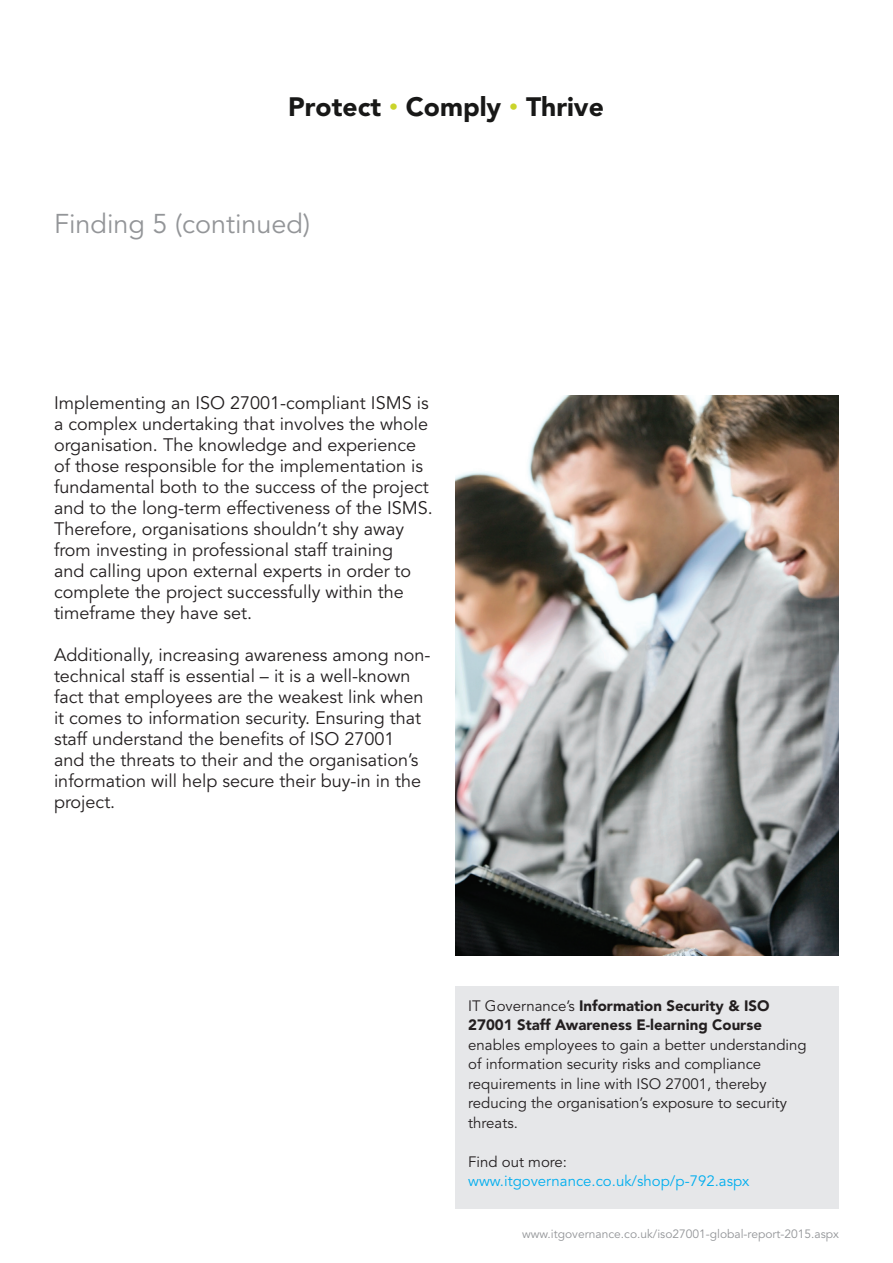
<style>
.page{position:relative;width:893px;height:1263px;background:#fff}
.page>*{position:absolute;margin:0;border:0;box-sizing:border-box;transform-origin:0 0}
.t1{font:27px "Avenir LT Std";color:#939598}
.t2{font:900 26.4px "Avenir LT Std";color:#181817}
.t3{font:18px/21px "Avenir LT Std";color:#231f20}
.t4{font:15px/19.5px "Avenir LT Std";color:#231f20}
.t5{font:900 15px/19.5px "Avenir LT Std";color:#231f20}
.t6{font:15px "Avenir LT Std";color:#00aeef}
.t7{font:12px "Avenir LT Std";color:#939598}
.s1{font-size:18px;color:#cad42b}
.s2{font-weight:400}
</style>
<div class="page">
<img style="left:455px;top:395px;width:384px;height:560px">
<div style="left:455px;top:987px;width:384px;height:222px;background:#e6e7e9"></div>
<h2 class="t2" style="left:288px;top:90px;width:317px">Protect <span class="s1">•</span> Comply <span class="s1">•</span> Thrive</h2>
<h1 class="t1" style="left:54px;top:208px;width:258px">Finding 5 (continued)</h1>
<p class="t3" style="left:54px;top:393px;width:380px">Implementing an ISO 27001-compliant ISMS is a complex undertaking that involves the whole organisation. The knowledge and experience of those responsible for the implementation is fundamental both to the success of the project and to the long-term effectiveness of the ISMS.<br>Therefore, organisations shouldn’t shy away from investing in professional staff training<br>and calling upon external experts in order to complete the project successfully within the timeframe they have set.</p>
<p class="t3" style="left:54px;top:645px;width:378px">Additionally, increasing awareness among non&shy;technical staff is essential – it is a well-known fact that employees are the weakest link when it comes to information security. Ensuring that staff understand the benefits of ISO 27001<br>and the threats to their and the organisation’s information will help secure their buy-in in the project.</p>
<p class="t5" style="left:468px;top:996px;width:303px"><span class="s2">IT Governance’s</span> Information Security &amp; ISO<br>27001 Staff Awareness E-learning Course</p>
<p class="t4" style="left:468px;top:1035px;width:340px">enables employees to gain a better understanding of information security risks and compliance requirements in line with ISO 27001, thereby reducing the organisation’s exposure to security threats.</p>
<p class="t4" style="left:468px;top:1152px;width:100px">Find out more:</p>
<p class="t6" style="left:468px;top:1172px;width:283px">www.itgovernance.co.uk/shop/p-792.aspx</p>
<p class="t7" style="left:522px;top:1227px;width:318px">www.itgovernance.co.uk/iso27001-global-report-2015.aspx</p>
</div>
